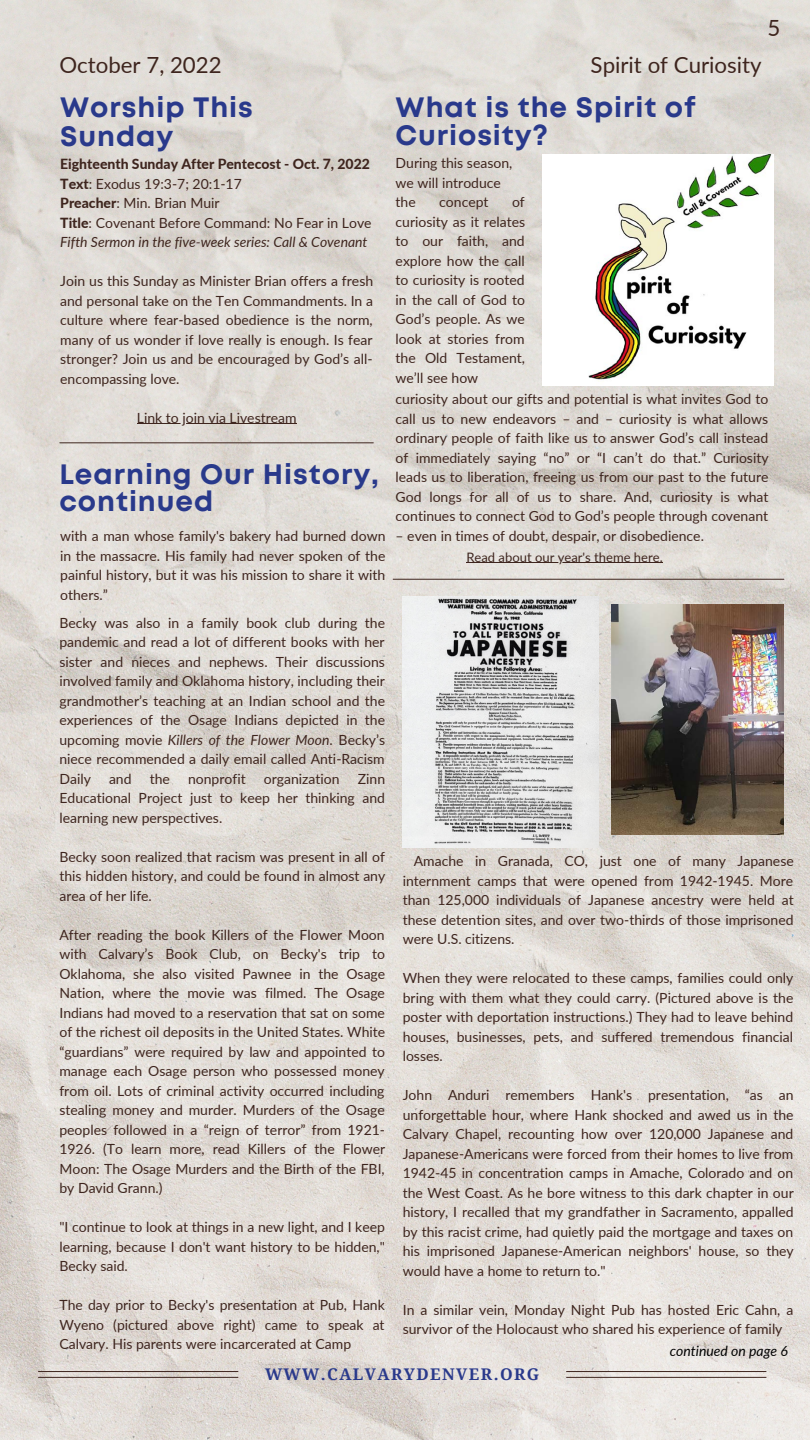
<style>
.page{position:relative;width:810px;height:1440px;background:#fff}
.page>*{position:absolute;margin:0;border:0;box-sizing:border-box;transform-origin:0 0}
.t1{font:700 28px/29px "Mont";letter-spacing:.035em;color:#29398b}
.t2{font:22.3px "Lato";color:#3e251e}
.t3{font:700 16.1px "Droid Serif";letter-spacing:.09em;color:#29398b}
.t4{font:14px/19.5px "Lato";color:#3e251e;text-align:justify}
.t5{font:italic 14px "Lato";color:#000}
.t6{font:13px "Lato";color:#3e251e}
.s1{font-weight:800}
.s2{font-style:italic}
</style>
<div class="page">
<img style="left:0;top:0;width:810px;height:1440px">
<hr style="left:567px;top:1377px;width:199px;height:1px;background:#3e251e">
<hr style="left:567px;top:1371px;width:199px;height:1px;background:#3e251e">
<hr style="left:38px;top:1377px;width:200px;height:1px;background:#3e251e">
<hr style="left:38px;top:1371px;width:200px;height:1px;background:#3e251e">
<img style="left:543px;top:154px;width:231px;height:231px">
<hr style="left:393px;top:579px;width:391px;height:1px;background:#3e251e">
<hr style="left:60px;top:442px;width:313px;height:1px;background:#3e251e">
<img style="left:402px;top:597px;width:196px;height:250px">
<img style="left:611px;top:605px;width:173px;height:230px">
<hr style="left:137px;top:423px;width:160px;height:1px;background:#3e251e">
<hr style="left:466px;top:562px;width:197px;height:1px;background:#3e251e">
<h2 class="t2" style="left:768px;top:14px;width:14px">5</h2>
<h2 class="t2" style="left:59px;top:51px;width:164px">October 7, 2022</h2>
<h2 class="t2" style="left:591px;top:51px;width:173px">Spirit of Curiosity</h2>
<h1 class="t1" style="left:396px;top:96px;width:302px;line-height:28px">What is the Spirit of<br>Curiosity?</h1>
<p class="t4" style="left:396px;top:153px;width:118px;text-align:left">During this season, we will introduce the</p>
<h1 class="t1" style="left:60px;top:95px;width:194px">Worship This<br>Sunday</h1>
<p class="t4" style="left:60px;top:154px;width:313px;text-align:left"><span class="s1">Eighteenth Sunday After Pentecost - Oct. 7, 2022<br>Text</span>: Exodus 19:3-7; 20:1-17<br><span class="s1">Preacher</span>: Min. Brian Muir<br><span class="s1">Title</span>: Covenant Before Command: No Fear in Love <span class="s2">Fifth Sermon in the five-week series: Call &amp; Covenant</span></p>
<p class="t4" style="left:60px;top:271px;width:315px">Join us this Sunday as Minister Brian offers a fresh and personal take on the Ten Commandments. In a culture where fear-based obedience is the norm, many of us wonder if love really is enough. Is fear stronger? Join us and be encouraged by God’s all&shy;encompassing love.</p>
<p class="t4" style="left:137px;top:407px;width:161px">Link to join via Livestream</p>
<p class="t4" style="left:396px;top:192px;width:131px;text-indent:116px">of curiosity as it relates to our faith, and explore how the call to curiosity is rooted in the call of God to God’s people. As we look at stories from the Old Testament, we’ll see how</p>
<p class="t4" style="left:396px;top:389px;width:374px">curiosity about our gifts and potential is what invites God to</p>
<p class="t4" style="left:396px;top:408px;width:374px">call us to new endeavors – and – curiosity is what allows</p>
<p class="t4" style="left:396px;top:428px;width:374px">ordinary people of faith like us to answer God’s call instead</p>
<p class="t4" style="left:396px;top:447px;width:375px">of immediately saying “no” or “I can’t do that.” Curiosity</p>
<p class="t4" style="left:396px;top:467px;width:374px">leads us to liberation, freeing us from our past to the future</p>
<p class="t4" style="left:396px;top:486px;width:374px">God longs for all of us to share. And, curiosity is what</p>
<p class="t4" style="left:396px;top:506px;width:374px">continues to connect God to God’s people through covenant</p>
<p class="t4" style="left:60px;top:525px;width:645px">with a man whose family's bakery had burned down – even in times of doubt, despair, or disobedience.</p>
<p class="t4" style="left:60px;top:545px;width:327px">in the massacre. His family had never spoken of the</p>
<p class="t4" style="left:60px;top:565px;width:327px">painful history, but it was his mission to share it with</p>
<p class="t4" style="left:60px;top:584px;width:49px">others.”</p>
<p class="t4" style="left:439px;top:192px;width:51px">concept</p>
<h1 class="t1" style="left:59px;top:462px;width:321px;line-height:27.8px">Learning Our History, continued</h1>
<p class="t6" style="left:466px;top:549px;width:198px">Read about our year's theme here.</p>
<p class="t4" style="left:59px;top:613px;width:327px">Becky was also in a family book club during the pandemic and read a lot of different books with her sister and nieces and nephews. Their discussions involved family and Oklahoma history, including their grandmother’s teaching at an Indian school and the experiences of the Osage Indians depicted in the upcoming movie <span class="s2">Killers of the Flower Moon</span>. Becky’s niece recommended a daily email called Anti-Racism Daily</p>
<p class="t4" style="left:109px;top:769px;width:24px">and</p>
<p class="t4" style="left:150px;top:769px;width:22px">the</p>
<p class="t4" style="left:188px;top:769px;width:59px">nonprofit</p>
<p class="t4" style="left:264px;top:769px;width:77px">organization</p>
<p class="t4" style="left:59px;top:769px;width:327px;text-indent:298px">Zinn Educational Project just to keep her thinking and learning new perspectives.</p>
<p class="t4" style="left:59px;top:847px;width:327px">Becky soon realized that racism was present in all of this hidden history, and could be found in almost any area of her life.</p>
<p class="t4" style="left:59px;top:925px;width:327px">After reading the book Killers of the Flower Moon with Calvary’s Book Club, on Becky's trip to Oklahoma, she also visited Pawnee in the Osage Nation, where the movie was filmed. The Osage Indians had moved to a reservation that sat on some of the richest oil deposits in the United States. White “guardians” were required by law and appointed to manage each Osage person who possessed money from oil. Lots of criminal activity occurred including stealing money and murder. Murders of the Osage peoples followed in a “reign of terror” from 1921- 1926. (To learn more, read Killers of the Flower Moon: The Osage Murders and the Birth of the FBI, by David Grann.)</p>
<p class="t4" style="left:59px;top:1217px;width:327px">"I continue to look at things in a new light, and I keep learning, because I don't want history to be hidden," Becky said.</p>
<p class="t4" style="left:59px;top:1295px;width:327px">The day prior to Becky's presentation at Pub, Hank Wyeno (pictured above right) came to speak at Calvary. His parents were incarcerated at Camp</p>
<p class="t4" style="left:403px;top:851px;width:393px;text-indent:11px">Amache in Granada, CO, just one of many Japanese internment camps that were opened from 1942-1945. More than 125,000 individuals of Japanese ancestry were held at these detention sites, and over two-thirds of those imprisoned were U.S. citizens.</p>
<p class="t4" style="left:403px;top:968px;width:392px">When they were relocated to these camps, families could only bring with them what they could carry. (Pictured above is the poster with deportation instructions.) They had to leave behind houses, businesses, pets, and suffered tremendous financial losses.</p>
<p class="t4" style="left:403px;top:1085px;width:393px">John Anduri remembers Hank's presentation, “as an unforgettable hour, where Hank shocked and awed us in the Calvary Chapel, recounting how over 120,000 Japanese and Japanese-Americans were forced from their homes to live from 1942-45 in concentration camps in Amache, Colorado and on the West Coast. As he bore witness to this dark chapter in our history, I recalled that my grandfather in Sacramento, appalled by this racist crime, had quietly paid the mortgage and taxes on his imprisoned Japanese-American neighbors' house, so they would have a home to return to."</p>
<p class="t4" style="left:403px;top:1300px;width:392px">In a similar vein, Monday Night Pub has hosted Eric Cahn, a survivor of the Holocaust who shared his experience of family</p>
<p class="t5" style="left:670px;top:1343px;width:120px">continued on page 6</p>
<p class="t3" style="left:265px;top:1365px;width:276px">WWW.CALVARYDENVER.ORG</p>
</div>
